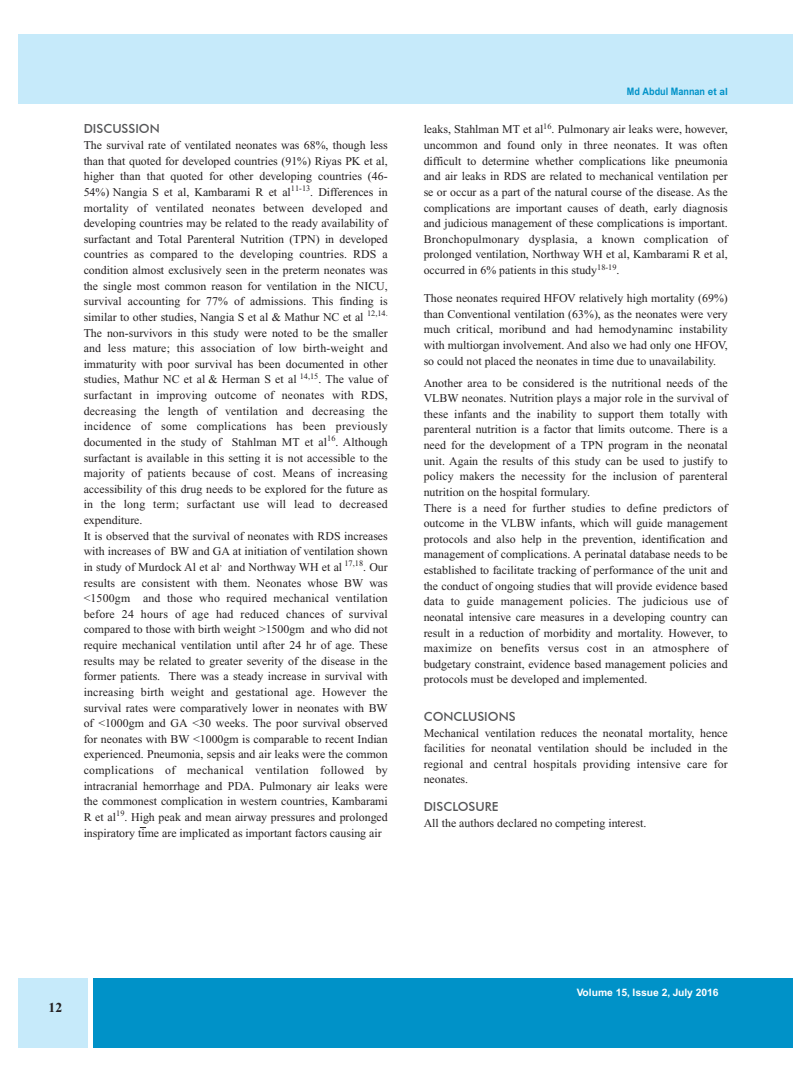
<style>
.page{position:relative;width:810px;height:1080px;background:#fff}
.page>*{position:absolute;margin:0;border:0;box-sizing:border-box;transform-origin:0 0}
.t1{font:700 13.75px "Times New Roman";color:#231f20}
.t2{font:500 12.5px "Futura BT";color:#57585a}
.t3{font:11.88px/15.6px "Times New Roman";color:#231f20;text-align:justify}
.t4{font:700 10.25px "Helvetica";color:#fff}
.t5{font:700 10.25px "Helvetica";color:#0092c8;scale:.88 1}
.s1{font-size:10px}
</style>
<div class="page">
<div style="left:18px;top:35px;width:774px;height:69px;background:#c6eafa"></div>
<div style="left:93px;top:979px;width:699px;height:69px;background:#0092c8"></div>
<div style="left:18px;top:979px;width:69px;height:69px;background:#c6eafa"></div>
<p class="t2" style="left:84px;top:121px;width:78px">DISCUSSION</p>
<p class="t3" style="left:84px;top:138px;width:306px;text-align:left">The survival rate of ventilated neonates was 68%, though less than that quoted for developed countries (91%) Riyas PK et al, higher than that quoted for other developing countries (46- 54%) Nangia S et al, Kambarami R et al<sup>11-13</sup>. Differences in mortality of ventilated neonates between developed and developing countries may be related to the ready availability of surfactant and Total Parenteral Nutrition (TPN) in developed countries as compared to the developing countries. RDS a condition almost exclusively seen in the preterm neonates was the single most common reason for ventilation in the NICU, survival accounting for 77% of admissions. This finding is similar to other studies, Nangia S et al &amp; Mathur NC et al <sup>12,14.<br></sup>The non-survivors in this study were noted to be the smaller and less mature; this association of low birth-weight and immaturity with poor survival has been documented in other studies, Mathur NC et al &amp; Herman S et al <sup>14,15</sup>. The value of surfactant in improving outcome of neonates with RDS, decreasing the length of ventilation and decreasing the incidence of some complications has been previously documented in the study of Stahlman MT et al<sup>16</sup>. Although surfactant is available in this setting it is not accessible to the majority of patients because of cost. Means of increasing accessibility of this drug needs to be explored for the future as in the long term; surfactant use will lead to decreased expenditure.<br>It is observed that the survival of neonates with RDS increases with increases of BW and GA at initiation of ventilation shown in study of Murdock Al et al<sup>,</sup> and Northway WH et al <sup>17,18</sup>. Our results are consistent with them. Neonates whose BW was &lt;1500gm and those who required mechanical ventilation before 24 hours of age had reduced chances of survival compared to those with birth weight &gt;1500gm and who did not require mechanical ventilation until after 24 hr of age. These results may be related to greater severity of the disease in the former patients. There was a steady increase in survival with increasing birth weight and gestational age. However the survival rates were comparatively lower in neonates with BW of &lt;1000gm and GA &lt;30 weeks. The poor survival observed for neonates with BW &lt;1000gm is comparable to recent Indian experienced. Pneumonia, sepsis and air leaks were the common complications of mechanical ventilation followed by intracranial hemorrhage and PDA. Pulmonary air leaks were the commonest complication in western countries, Kambarami R et al<sup>19</sup>. High peak and mean airway pressures and prolonged inspiratory time are implicated as important factors causing air</p>
<p class="t5" style="left:627px;top:85px;width:116px">Md Abdul Mannan <span class="s1">et al</span></p>
<p class="t3" style="left:424px;top:122px;width:306px">leaks, Stahlman MT et al<sup>16</sup>. Pulmonary air leaks were, however, uncommon and found only in three neonates. It was often difficult to determine whether complications like pneumonia and air leaks in RDS are related to mechanical ventilation per se or occur as a part of the natural course of the disease. As the complications are important causes of death, early diagnosis and judicious management of these complications is important.<br>Bronchopulmonary dysplasia, a known complication of prolonged ventilation, Northway WH et al, Kambarami R et al, occurred in 6% patients in this study<sup>18-19</sup>.</p>
<p class="t3" style="left:424px;top:291px;width:306px">Those neonates required HFOV relatively high mortality (69%) than Conventional ventilation (63%), as the neonates were very much critical, moribund and had hemodynaminc instability with multiorgan involvement. And also we had only one HFOV, so could not placed the neonates in time due to unavailability.</p>
<p class="t3" style="left:424px;top:375px;width:306px;text-align:left">Another area to be considered is the nutritional needs of the VLBW neonates. Nutrition plays a major role in the survival of these infants and the inability to support them totally with parenteral nutrition is a factor that limits outcome. There is a need for the development of a TPN program in the neonatal unit. Again the results of this study can be used to justify to policy makers the necessity for the inclusion of parenteral nutrition on the hospital formulary.<br>There is a need for further studies to define predictors of outcome in the VLBW infants, which will guide management protocols and also help in the prevention, identification and management of complications. A perinatal database needs to be established to facilitate tracking of performance of the unit and the conduct of ongoing studies that will provide evidence based data to guide management policies. The judicious use of neonatal intensive care measures in a developing country can result in a reduction of morbidity and mortality. However, to maximize on benefits versus cost in an atmosphere of budgetary constraint, evidence based management policies and protocols must be developed and implemented.</p>
<p class="t2" style="left:424px;top:709px;width:93px">CONCLUSIONS</p>
<p class="t3" style="left:424px;top:725px;width:306px">Mechanical ventilation reduces the neonatal mortality, hence facilities for neonatal ventilation should be included in the regional and central hospitals providing intensive care for neonates.</p>
<p class="t2" style="left:424px;top:799px;width:76px">DISCLOSURE</p>
<p class="t3" style="left:424px;top:815px;width:224px">All the authors declared no competing interest.</p>
<p class="t1" style="left:49px;top:1000px;width:15px">12</p>
<p class="t4" style="left:577px;top:986px;width:143px">Volume 15, Issue 2, July 2016</p>
</div>
